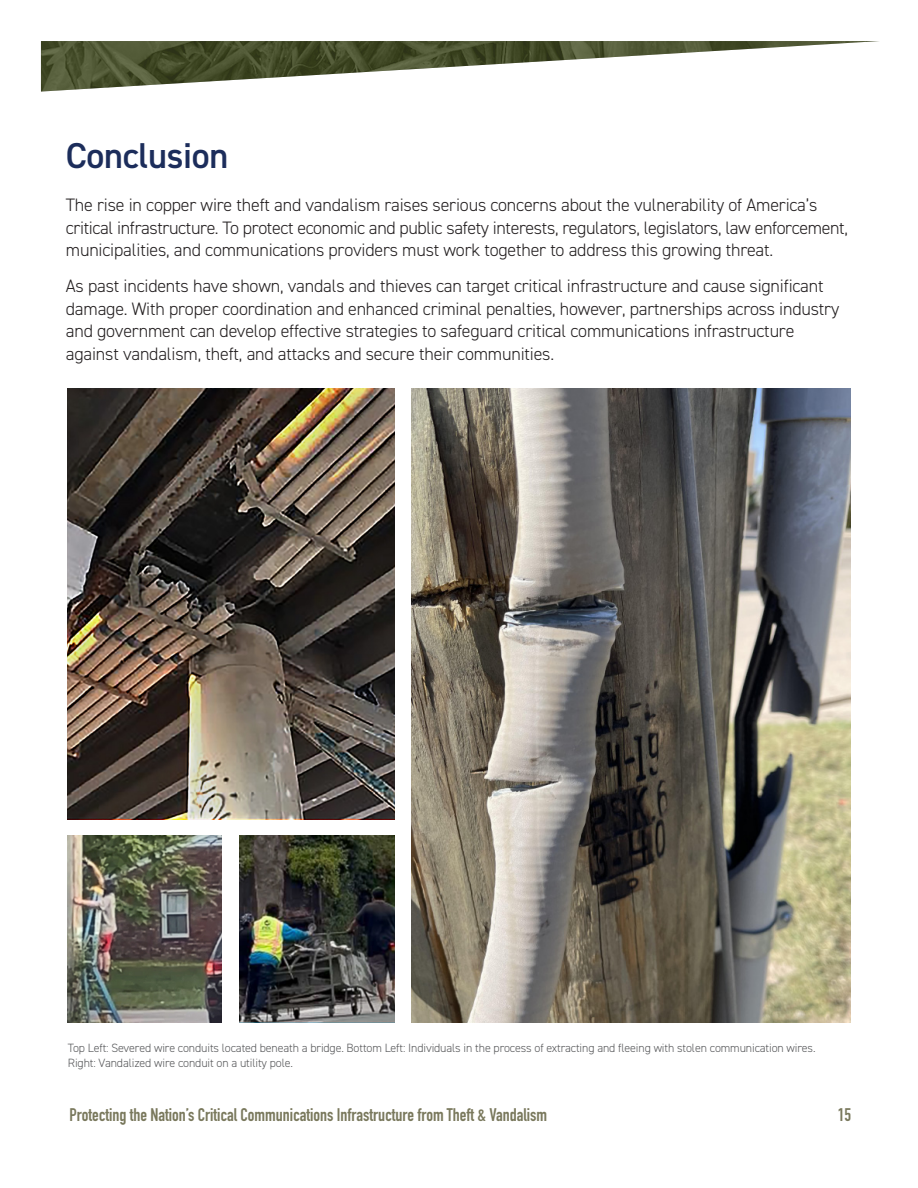
<style>
.page{position:relative;width:918px;height:1188px;background:#fff}
.page>*{position:absolute;margin:0;border:0;box-sizing:border-box;transform-origin:0 0}
.t1{font:600 36px "DIN2014";letter-spacing:-.01em;color:#1c2d5b}
.Body{font:300 18px/22.5px "DIN2014";letter-spacing:-.01em;color:#231f20}
.t2{font:700 18px "DIN Condensed";color:#79785c}
.Footnote{font:300 12px/15px "DIN2014";letter-spacing:-.01em;color:#57585a}
</style>
<div class="page">
<img style="left:41px;top:41px;width:824px;height:51px">
<img style="left:411px;top:388px;width:439px;height:634px">
<img style="left:67px;top:388px;width:327px;height:431px">
<img style="left:67px;top:835px;width:155px;height:187px">
<img style="left:240px;top:835px;width:154px;height:187px">
<h1 class="t1" style="left:66px;top:132px;width:164px">Conclusion</h1>
<p class="Body" style="left:66px;top:194px;width:784px">The rise in copper wire theft and vandalism raises serious concerns about the vulnerability of America’s critical infrastructure. To protect economic and public safety interests, regulators, legislators, law enforcement, municipalities, and communications providers must work together to address this growing threat.</p>
<p class="Body" style="left:66px;top:275px;width:775px">As past incidents have shown, vandals and thieves can target critical infrastructure and cause significant damage. With proper coordination and enhanced criminal penalties, however, partnerships across industry and government can develop effective strategies to safeguard critical communications infrastructure against vandalism, theft, and attacks and secure their communities.</p>
<p class="Footnote" style="left:68px;top:1040px;width:749px">Top Left: Severed wire conduits located beneath a bridge. Bottom Left: Individuals in the process of extracting and fleeing with stolen communication wires.<br>Right: Vandalized wire conduit on a utility pole.</p>
<p class="t2" style="left:70px;top:1102px;width:479px">Protecting the Nation’s Critical Communications Infrastructure from Theft &amp; Vandalism</p>
<p class="t2" style="left:838px;top:1102px;width:15px">15</p>
</div>
